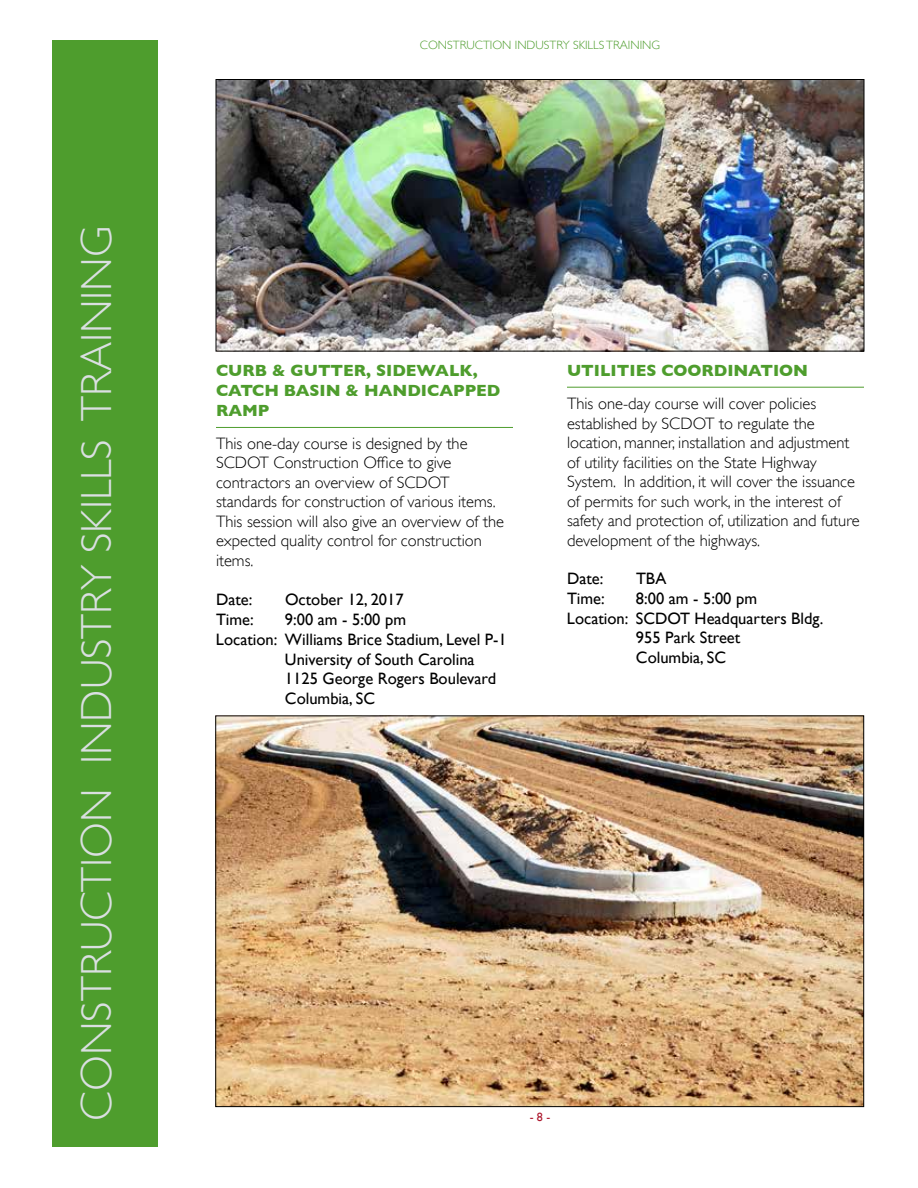
<style>
.page{position:relative;width:918px;height:1188px;background:#fff}
.page>*{position:absolute;margin:0;border:0;box-sizing:border-box;transform-origin:0 0}
.t1{font:300 43.5px "Gill Sans";color:#dadfe1}
.t2{font:300 16.5px/19.5px "Gill Sans";color:#000}
.t3{font:16.5px "Gill Sans";color:#000}
.t4{font:700 16.5px/19.8px "Gill Sans";color:#4e9d2d}
.t5{font:300 12px "Gill Sans";color:#4e9d2d}
.t6{font:12px "Gill Sans";color:#ac162c}
</style>
<div class="page">
<img style="left:217px;top:718px;width:645px;height:387px">
<div style="left:52px;top:40px;width:106px;height:1107px;background:#4e9d2d"></div>
<hr style="left:567px;top:387px;width:297px;height:1px;background:#4e9d2d">
<hr style="left:216px;top:427px;width:297px;height:1px;background:#4e9d2d">
<img style="left:218px;top:81px;width:644px;height:268px">
<div style="left:216px;top:79px;width:648px;height:272px;border:1px solid #000"></div>
<h1 class="t1" style="left:71px;top:1120px;width:896px;rotate:-90deg">CONSTRUCTION INDUSTRY SKILLS TRAINING</h1>
<p class="t5" style="left:420px;top:38px;width:242px">CONSTRUCTION INDUSTRY SKILLS TRAINING</p>
<p class="t4" style="left:216px;top:361px;width:286px">CURB &amp; GUTTER, SIDEWALK,<br>CATCH BASIN &amp; HANDICAPPED<br>RAMP</p>
<p class="t2" style="left:216px;top:433px;width:290px">This one-day course is designed by the SCDOT Construction Office to give contractors an overview of SCDOT standards for construction of various items.<br>This session will also give an overview of the expected quality control for construction items.</p>
<p class="t3" style="left:216px;top:590px;width:38px">Date:</p>
<p class="t3" style="left:285px;top:590px;width:120px">October 12, 2017</p>
<p class="t3" style="left:216px;top:610px;width:39px">Time:</p>
<p class="t3" style="left:285px;top:610px;width:123px">9:00 am - 5:00 pm</p>
<p class="t3" style="left:216px;top:630px;width:292px">Location: Williams Brice Stadium, Level P-1</p>
<p class="t3" style="left:285px;top:649px;width:191px">University of South Carolina</p>
<p class="t3" style="left:285px;top:669px;width:213px">1125 George Rogers Boulevard</p>
<p class="t3" style="left:285px;top:689px;width:92px">Columbia, SC</p>
<p class="t4" style="left:567px;top:361px;width:242px">UTILITIES COORDINATION</p>
<p class="t2" style="left:567px;top:394px;width:294px">This one-day course will cover policies established by SCDOT to regulate the location, manner, installation and adjustment of utility facilities on the State Highway System. In addition, it will cover the issuance of permits for such work, in the interest of safety and protection of, utilization and future development of the highways.</p>
<p class="t3" style="left:567px;top:569px;width:38px">Date:</p>
<p class="t3" style="left:636px;top:569px;width:32px">TBA</p>
<p class="t3" style="left:567px;top:589px;width:39px">Time:</p>
<p class="t3" style="left:636px;top:589px;width:123px">8:00 am - 5:00 pm</p>
<p class="t3" style="left:567px;top:608px;width:258px">Location: SCDOT Headquarters Bldg.</p>
<p class="t3" style="left:636px;top:628px;width:106px">955 Park Street</p>
<p class="t3" style="left:636px;top:648px;width:92px">Columbia, SC</p>
<p class="t6" style="left:530px;top:1110px;width:22px">- 8 -</p>
</div>
